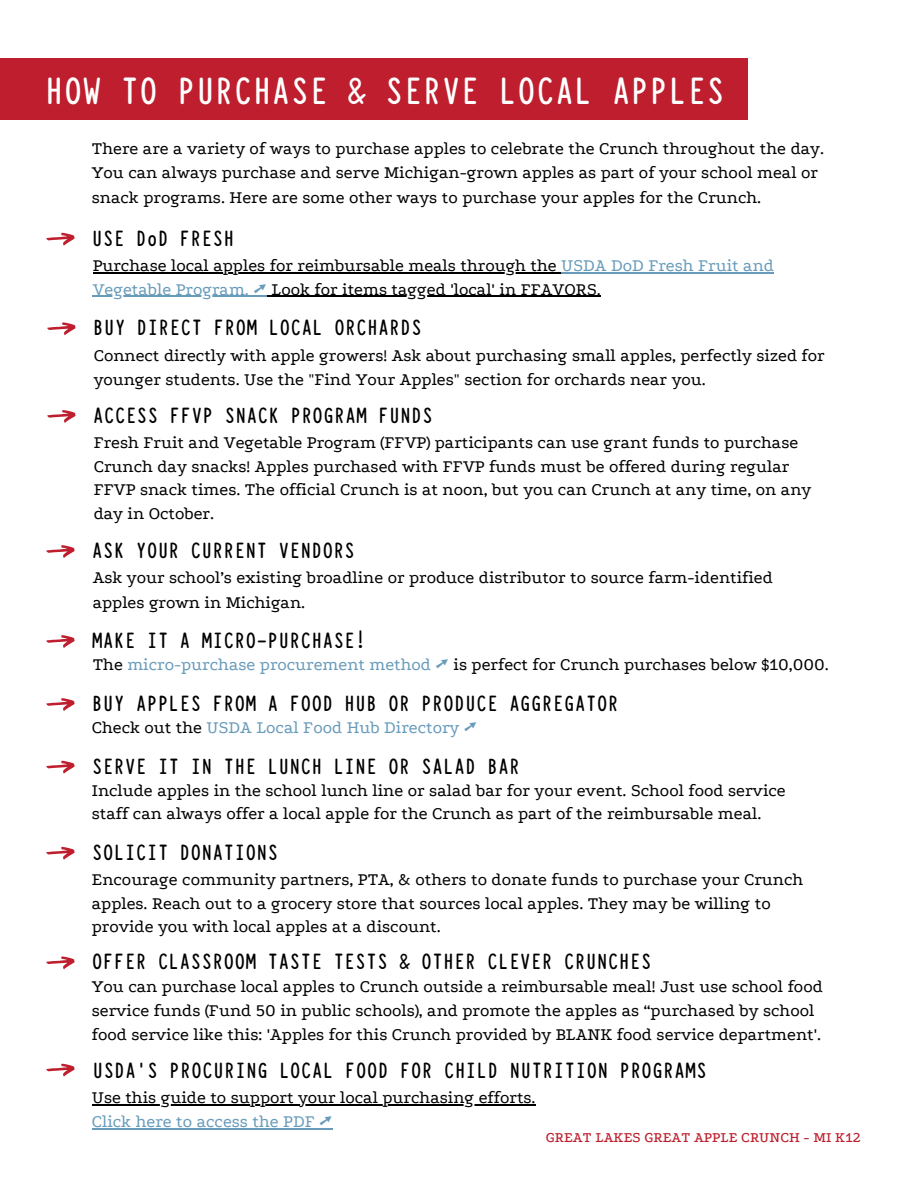
<style>
.page{position:relative;width:918px;height:1188px;background:#fff}
.page>*{position:absolute;margin:0;border:0;box-sizing:border-box;transform-origin:0 0}
.t1{font:700 42px "Typewriter Condensed";color:#fff}
.t2{font:700 24.45px "Typewriter Condensed";color:#000}
.t3{font:18px/23.7px "Podkova";color:#000}
.t4{font:18px "Podkova";color:#689bba}
.t5{font:500 15px "Podkova";color:#be1e2d}
.s1{color:#689bba}
.s2{font-family:"Free Serif";color:#689bba}
.s3{color:#000}
.s4{font-family:"Free Serif"}
</style>
<div class="page">
<hr style="left:93px;top:272px;width:468px;height:1px;background:#000">
<hr style="left:561px;top:272px;width:213px;height:1px;background:#689bba">
<hr style="left:93px;top:296px;width:174px;height:1px;background:#689bba">
<hr style="left:267px;top:296px;width:334px;height:1px;background:#000">
<div style="left:0;top:58px;width:747px;height:62px;background:#be1e2d"></div>
<svg style="left:46px;top:233px;width:29px;height:13px"></svg>
<svg style="left:47px;top:322px;width:29px;height:13px"></svg>
<svg style="left:47px;top:410px;width:29px;height:13px"></svg>
<svg style="left:46px;top:545px;width:29px;height:13px"></svg>
<svg style="left:46px;top:635px;width:29px;height:13px"></svg>
<svg style="left:46px;top:698px;width:29px;height:13px"></svg>
<svg style="left:46px;top:761px;width:29px;height:13px"></svg>
<svg style="left:46px;top:847px;width:29px;height:13px"></svg>
<hr style="left:92px;top:1104px;width:444px;height:2px;background:#000">
<hr style="left:92px;top:1128px;width:241px;height:1px;background:#689bba">
<svg style="left:46px;top:1064px;width:29px;height:13px"></svg>
<svg style="left:46px;top:956px;width:29px;height:13px"></svg>
<p class="t1" style="left:45px;top:61px;width:682px">HOW TO PURCHASE &amp; SERVE LOCAL APPLES</p>
<p class="t3" style="left:92px;top:136px;width:734px;line-height:24.8px">There are a variety of ways to purchase apples to celebrate the Crunch throughout the day.<br>You can always purchase and serve Michigan-grown apples as part of your school meal or snack programs. Here are some other ways to purchase your apples for the Crunch.</p>
<p class="t2" style="left:92px;top:221px;width:144px">USE DoD FRESH</p>
<p class="t3" style="left:93px;top:254px;width:683px">Purchase local apples for reimbursable meals through the <span class="s1">USDA DoD Fresh Fruit and<br>Vegetable Program.</span> <span class="s2">➚</span> Look for items tagged 'local' in FFAVORS.</p>
<p class="t2" style="left:93px;top:310px;width:331px">BUY DIRECT FROM LOCAL ORCHARDS</p>
<p class="t3" style="left:94px;top:343px;width:733px;line-height:24.2px">Connect directly with apple growers! Ask about purchasing small apples, perfectly sized for younger students. Use the "Find Your Apples" section for orchards near you.</p>
<p class="t2" style="left:93px;top:398px;width:342px">ACCESS FFVP SNACK PROGRAM FUNDS</p>
<p class="t3" style="left:94px;top:431px;width:719px">Fresh Fruit and Vegetable Program (FFVP) participants can use grant funds to purchase Crunch day snacks! Apples purchased with FFVP funds must be offered during regular FFVP snack times. The official Crunch is at noon, but you can Crunch at any time, on any day in October.</p>
<p class="t2" style="left:92px;top:533px;width:265px">ASK YOUR CURRENT VENDORS</p>
<p class="t3" style="left:93px;top:566px;width:682px;line-height:24.2px">Ask your school’s existing broadline or produce distributor to source farm-identified apples grown in Michigan.</p>
<p class="t2" style="left:92px;top:623px;width:276px">MAKE IT A MICRO-PURCHASE!</p>
<p class="t3" style="left:93px;top:653px;width:738px">The <span class="s1">micro-purchase procurement method</span> <span class="s2">➚</span> is perfect for Crunch purchases below $10,000.</p>
<p class="t2" style="left:92px;top:686px;width:529px">BUY APPLES FROM A FOOD HUB OR PRODUCE AGGREGATOR</p>
<p class="t4" style="left:92px;top:718px;width:387px"><span class="s3">Check out the</span> USDA Local Food Hub Directory <span class="s4">➚</span></p>
<p class="t2" style="left:92px;top:749px;width:430px">SERVE IT IN THE LUNCH LINE OR SALAD BAR</p>
<p class="t3" style="left:92px;top:778px;width:695px">Include apples in the school lunch line or salad bar for your event. School food service staff can always offer a local apple for the Crunch as part of the reimbursable meal.</p>
<p class="t2" style="left:92px;top:835px;width:188px">SOLICIT DONATIONS</p>
<p class="t3" style="left:92px;top:868px;width:713px">Encourage community partners, PTA, &amp; others to donate funds to purchase your Crunch apples. Reach out to a grocery store that sources local apples. They may be willing to provide you with local apples at a discount.</p>
<p class="t2" style="left:92px;top:944px;width:561px">OFFER CLASSROOM TASTE TESTS &amp; OTHER CLEVER CRUNCHES</p>
<p class="t3" style="left:92px;top:975px;width:733px">You can purchase local apples to Crunch outside a reimbursable meal! Just use school food service funds (Fund 50 in public schools), and promote the apples as “purchased by school food service like this: 'Apples for this Crunch provided by BLANK food service department'.</p>
<p class="t2" style="left:92px;top:1053px;width:616px">USDA’S PROCURING LOCAL FOOD FOR CHILD NUTRITION PROGRAMS</p>
<p class="t3" style="left:92px;top:1086px;width:445px">Use this guide to support your local purchasing efforts.</p>
<p class="t4" style="left:92px;top:1111px;width:242px">Click here to access the PDF <span class="s4">➚</span></p>
<p class="t5" style="left:546px;top:1129px;width:317px">GREAT LAKES GREAT APPLE CRUNCH - MI K12</p>
</div>
